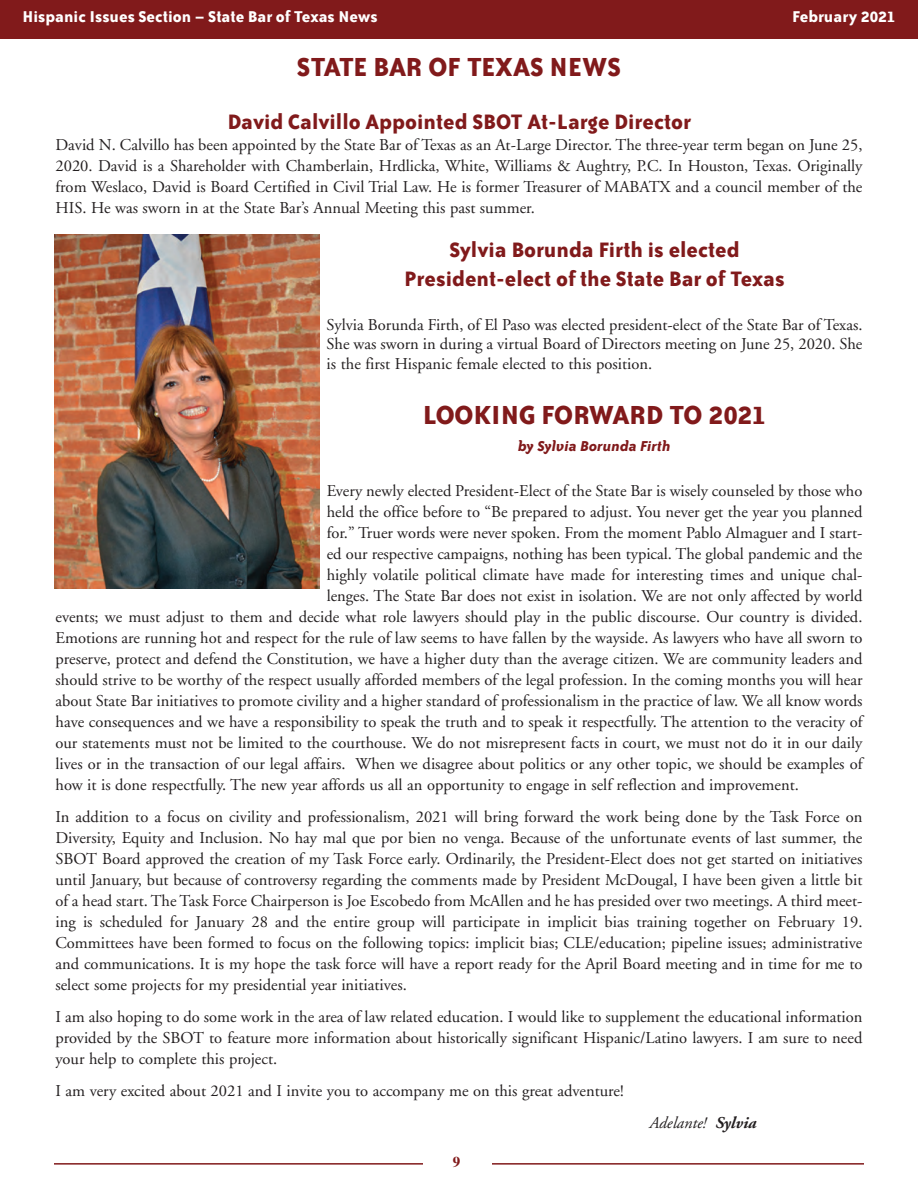
<style>
.page{position:relative;width:918px;height:1188px;background:#fff}
.page>*{position:absolute;margin:0;border:0;box-sizing:border-box;transform-origin:0 0}
.t1{font:700 30px "Bailey Sans ITC";letter-spacing:-.02em;color:#811a1b}
.t2{font:700 30px "Bailey Sans ITC";color:#811a1b}
.t3{font:700 24px/28.8px "Bailey Sans ITC";color:#811a1b;text-align:center}
.t4{font:700 18px "Bailey Sans ITC";color:#fff}
.t5{font:16.5px/21px "Adobe Garamond";color:#231f20;text-align:justify}
.t6{font:italic 700 16.5px "Bailey Sans ITC";color:#811a1b}
.t7{font:italic 16.5px "Adobe Garamond";color:#231f20}
.t8{font:700 15px "Times";color:#811a1b}
.s1{font-weight:700}
</style>
<div class="page">
<hr style="left:54px;top:1163px;width:810px;height:2px;background:#811a1b">
<div style="left:424px;top:1155px;width:68px;height:18px;background:#fff"></div>
<div style="left:0;top:0;width:918px;height:39px;background:#811a1b"></div>
<img style="left:54px;top:234px;width:265px;height:355px">
<p class="t4" style="left:22px;top:10px;width:357px">Hispanic Issues Section – State Bar of Texas News</p>
<p class="t4" style="left:792px;top:10px;width:105px">February 2021</p>
<h1 class="t2" style="left:297px;top:56px;width:326px">STATE BAR OF TEXAS NEWS</h1>
<h2 class="t3" style="left:227px;top:109px;width:465px">David Calvillo Appointed SBOT At-Large Director</h2>
<p class="t5" style="left:56px;top:135px;width:809px">David N. Calvillo has been appointed by the State Bar of Texas as an At-Large Director. The three-year term began on June 25, 2020. David is a Shareholder with Chamberlain, Hrdlicka, White, Williams &amp; Aughtry, P.C. In Houston, Texas. Originally from Weslaco, David is Board Certified in Civil Trial Law. He is former Treasurer of MABATX and a council member of the HIS. He was sworn in at the State Bar’s Annual Meeting this past summer.</p>
<h2 class="t3" style="left:404px;top:237px;width:382px">Sylvia Borunda Firth is elected<br>President-elect of the State Bar of Texas</h2>
<p class="t5" style="left:327px;top:316px;width:537px;line-height:19.5px">Sylvia Borunda Firth, of El Paso was elected president-elect of the State Bar of Texas.<br>She was sworn in during a virtual Board of Directors meeting on June 25, 2020. She is the first Hispanic female elected to this position.</p>
<h1 class="t1" style="left:423px;top:404px;width:345px">LOOKING FORWARD TO 2021</h1>
<p class="t6" style="left:518px;top:440px;width:154px">by Sylvia Borunda Firth</p>
<p class="t5" style="left:327px;top:482px;width:537px">Every newly elected President-Elect of the State Bar is wisely counseled by those who</p>
<p class="t5" style="left:327px;top:503px;width:537px">held the office before to “Be prepared to adjust. You never get the year you planned</p>
<p class="t5" style="left:327px;top:524px;width:537px">for.” Truer words were never spoken. From the moment Pablo Almaguer and I start-</p>
<p class="t5" style="left:327px;top:545px;width:537px">ed our respective campaigns, nothing has been typical. The global pandemic and the</p>
<p class="t5" style="left:327px;top:566px;width:537px">highly volatile political climate have made for interesting times and unique chal-</p>
<p class="t5" style="left:327px;top:587px;width:537px">lenges. The State Bar does not exist in isolation. We are not only affected by world</p>
<p class="t5" style="left:56px;top:608px;width:809px">events; we must adjust to them and decide what role lawyers should play in the public discourse. Our country is divided.</p>
<p class="t5" style="left:56px;top:629px;width:809px">Emotions are running hot and respect for the rule of law seems to have fallen by the wayside. As lawyers who have all sworn to</p>
<p class="t5" style="left:56px;top:650px;width:808px">preserve, protect and defend the Constitution, we have a higher duty than the average citizen. We are community leaders and</p>
<p class="t5" style="left:56px;top:671px;width:809px">should strive to be worthy of the respect usually afforded members of the legal profession. In the coming months you will hear</p>
<p class="t5" style="left:56px;top:692px;width:809px">about State Bar initiatives to promote civility and a higher standard of professionalism in the practice of law. We all know words</p>
<p class="t5" style="left:56px;top:713px;width:809px">have consequences and we have a responsibility to speak the truth and to speak it respectfully. The attention to the veracity of</p>
<p class="t5" style="left:56px;top:734px;width:809px">our statements must not be limited to the courthouse. We do not misrepresent facts in court, we must not do it in our daily</p>
<p class="t5" style="left:56px;top:755px;width:809px">lives or in the transaction of our legal affairs. When we disagree about politics or any other topic, we should be examples of</p>
<p class="t5" style="left:56px;top:776px;width:745px">how it is done respectfully. The new year affords us all an opportunity to engage in self reflection and improvement.</p>
<p class="t5" style="left:55px;top:808px;width:809px">In addition to a focus on civility and professionalism, 2021 will bring forward the work being done by the Task Force on Diversity, Equity and Inclusion. No hay mal que por bien no venga. Because of the unfortunate events of last summer, the SBOT Board approved the creation of my Task Force early. Ordinarily, the President-Elect does not get started on initiatives until January, but because of controversy regarding the comments made by President McDougal, I have been given a little bit of a head start. The Task Force Chairperson is Joe Escobedo from McAllen and he has presided over two meetings. A third meet&shy;ing is scheduled for January 28 and the entire group will participate in implicit bias training together on February 19.<br>Committees have been formed to focus on the following topics: implicit bias; CLE/education; pipeline issues; administrative and communications. It is my hope the task force will have a report ready for the April Board meeting and in time for me to select some projects for my presidential year initiatives.</p>
<p class="t5" style="left:55px;top:1008px;width:809px">I am also hoping to do some work in the area of law related education. I would like to supplement the educational information provided by the SBOT to feature more information about historically significant Hispanic/Latino lawyers. I am sure to need your help to complete this project.</p>
<p class="t5" style="left:55px;top:1082px;width:570px">I am very excited about 2021 and I invite you to accompany me on this great adventure!</p>
<p class="t7" style="left:649px;top:1116px;width:109px">Adelante! <span class="s1">Sylvia</span></p>
<p class="t8" style="left:453px;top:1157px;width:9px">9</p>
</div>
